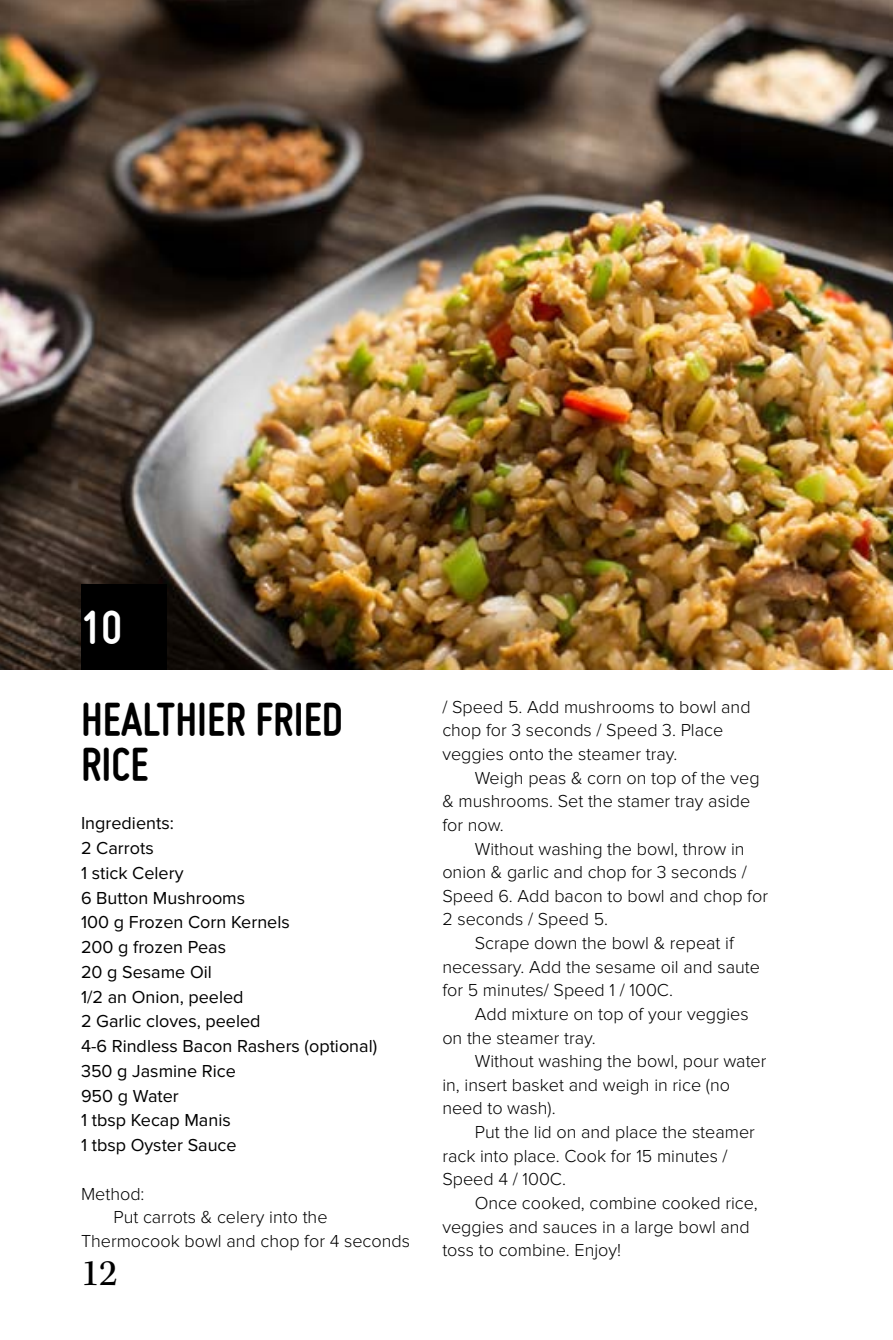
<style>
.page{position:relative;width:893px;height:1340px;background:#fff}
.page>*{position:absolute;margin:0;border:0;box-sizing:border-box;transform-origin:0 0}
.t1{font:700 49.5px "Miso";color:#000}
.t2{font:700 49.5px "Miso";color:#fff}
.t3{font:38.25px "Kepler Std";color:#000}
.t4{font:300 18px/23.6px "Proxima Nova";color:#000}
.t5{font:18px/24.8px "Proxima Nova";color:#000}
</style>
<div class="page">
<img style="left:0;top:0;width:893px;height:670px">
<div style="left:81px;top:584px;width:85px;height:85px;background:#000"></div>
<h1 class="t2" style="left:81px;top:599px;width:43px">10</h1>
<h1 class="t1" style="left:81px;top:691px;width:41px">HEALTHIER</h1>
<h1 class="t1" style="left:255px;top:691px;width:36px">FRIED</h1>
<h1 class="t1" style="left:81px;top:736px;width:37px">RICE</h1>
<p class="t5" style="left:81px;top:811px;width:298px">Ingredients:<br>2 Carrots<br>1 stick Celery<br>6 Button Mushrooms<br>100 g Frozen Corn Kernels<br>200 g frozen Peas<br>20 g Sesame Oil<br>1/2 an Onion, peeled<br>2 Garlic cloves, peeled<br>4-6 Rindless Bacon Rashers (optional)<br>350 g Jasmine Rice<br>950 g Water<br>1 tbsp Kecap Manis<br>1 tbsp Oyster Sauce</p>
<p class="t4" style="left:81px;top:1182px;width:65px">Method:</p>
<p class="t4" style="left:113px;top:1206px;width:216px">Put carrots &amp; celery into the</p>
<p class="t4" style="left:81px;top:1229px;width:330px">Thermocook bowl and chop for 4 seconds</p>
<h2 class="t3" style="left:81px;top:1251px;width:38px">12</h2>
<p class="t4" style="left:442px;top:695px;width:310px">/ Speed 5. Add mushrooms to bowl and chop for 3 seconds / Speed 3. Place veggies onto the steamer tray.</p>
<p class="t4" style="left:442px;top:766px;width:319px;text-indent:32px">Weigh peas &amp; corn on top of the veg &amp; mushrooms. Set the stamer tray aside for now.</p>
<p class="t4" style="left:475px;top:837px;width:271px">Without washing the bowl, throw in</p>
<p class="t4" style="left:442px;top:861px;width:306px">onion &amp; garlic and chop for 3 seconds /</p>
<p class="t4" style="left:442px;top:884px;width:327px">Speed 6. Add bacon to bowl and chop for</p>
<p class="t4" style="left:442px;top:908px;width:167px">2 seconds / Speed 5.</p>
<p class="t4" style="left:475px;top:932px;width:261px">Scrape down the bowl &amp; repeat if</p>
<p class="t4" style="left:442px;top:955px;width:319px">necessary. Add the sesame oil and saute</p>
<p class="t4" style="left:442px;top:979px;width:232px">for 5 minutes/ Speed 1 / 100C.</p>
<p class="t4" style="left:475px;top:1002px;width:275px">Add mixture on top of your veggies</p>
<p class="t4" style="left:442px;top:1026px;width:155px">on the steamer tray.</p>
<p class="t4" style="left:475px;top:1050px;width:293px">Without washing the bowl, pour water</p>
<p class="t4" style="left:442px;top:1073px;width:289px">in, insert basket and weigh in rice (no</p>
<p class="t4" style="left:442px;top:1097px;width:115px">need to wash).</p>
<p class="t4" style="left:475px;top:1121px;width:282px">Put the lid on and place the steamer</p>
<p class="t4" style="left:442px;top:1144px;width:287px">rack into place. Cook for 15 minutes /</p>
<p class="t4" style="left:442px;top:1168px;width:125px">Speed 4 / 100C.</p>
<p class="t4" style="left:475px;top:1191px;width:284px">Once cooked, combine cooked rice,</p>
<p class="t4" style="left:442px;top:1215px;width:309px">veggies and sauces in a large bowl and</p>
<p class="t4" style="left:442px;top:1239px;width:180px">toss to combine. Enjoy!</p>
</div>
